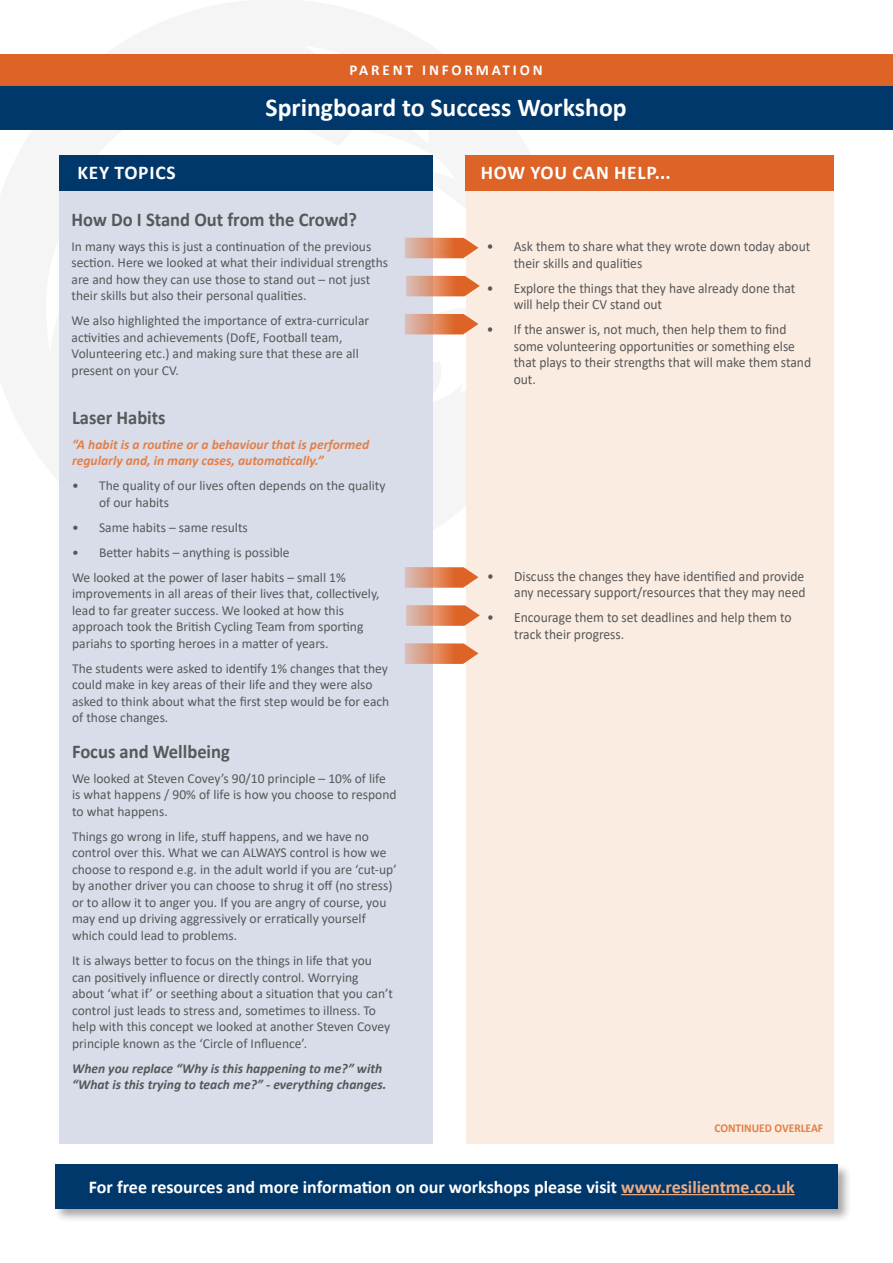
<style>
.page{position:relative;width:893px;height:1263px;background:#fff}
.page>*{position:absolute;margin:0;border:0;box-sizing:border-box;transform-origin:0 0}
.t1{font:700 25.8px "Calibri";color:#fff}
.t2{font:700 19.5px "Calibri";color:#57585a;scale:.95 1}
.t3{font:700 19.5px "Calibri";letter-spacing:.04em;color:#fff}
.t4{font:700 18px "Calibri";color:#fff}
.t5{font:700 15px "Calibri";letter-spacing:.19em;color:#fff}
.t6{font:14.25px/16.5px "Calibri";color:#57585a;scale:.95 1}
.t7{font:13.65px/16.5px "Calibri";color:#57585a}
.t8{font:italic 700 13.65px/16.5px "Calibri";color:#57585a}
.t9{font:italic 700 13.65px/16.5px "Calibri";color:#e47f47}
.t10{font:700 12px "Calibri";color:#e47f47;scale:.95 1}
.s1{color:#eeac82}
</style>
<div class="page">
<div style="left:59px;top:155px;width:374px;height:989px;background:#d9dde9"></div>
<div style="left:466px;top:155px;width:368px;height:989px;background:#faece0"></div>
<div style="left:59px;top:156px;width:373px;height:35px;background:#01386b"></div>
<div style="left:465px;top:156px;width:369px;height:35px;background:#dd6327"></div>
<svg style="left:405px;top:238px;width:73px;height:20px"></svg>
<svg style="left:406px;top:276px;width:74px;height:20px"></svg>
<svg style="left:405px;top:314px;width:73px;height:20px"></svg>
<div style="left:0;top:86px;width:893px;height:44px;background:#01386b"></div>
<div style="left:0;top:54px;width:893px;height:32px;background:#dd6327"></div>
<div style="left:53px;top:1162px;width:799px;height:61px;background:#231f20;opacity:.4"></div>
<div style="left:55px;top:1165px;width:783px;height:44px;background:#01386b"></div>
<hr style="left:621px;top:1194px;width:174px;height:1px;background:#eeac82">
<svg style="left:405px;top:567px;width:73px;height:21px;background:#e0936f"></svg>
<svg style="left:406px;top:605px;width:74px;height:21px;background:#e19571"></svg>
<svg style="left:405px;top:643px;width:73px;height:21px;background:#e0936f"></svg>
<p class="t5" style="left:349px;top:59px;width:195px">PARENT INFORMATION</p>
<p class="t1" style="left:265px;top:89px;width:363px">Springboard to Success Workshop</p>
<p class="t3" style="left:77px;top:159px;width:100px">KEY TOPICS</p>
<p class="t3" style="left:481px;top:159px;width:191px">HOW YOU CAN HELP...</p>
<p class="t2" style="left:72px;top:205px;width:302px">How Do I Stand Out from the Crowd?</p>
<p class="t7" style="left:72px;top:237px;width:318px">In many ways this is just a continuation of the previous section. Here we looked at what their individual strengths are and how they can use those to stand out – not just their skills but also their personal qualities.</p>
<p class="t7" style="left:72px;top:312px;width:299px">We also highlighted the importance of extra-curricular activities and achievements (DofE, Football team, Volunteering etc.) and making sure that these are all present on your CV.</p>
<p class="t2" style="left:72px;top:404px;width:100px">Laser Habits</p>
<p class="t9" style="left:72px;top:436px;width:299px">“A habit is a routine or a behaviour that is performed regularly and, in many cases, automatically.”</p>
<p class="t7" style="left:99px;top:477px;width:288px;text-indent:-27px">• The quality of our lives often depends on the quality of our habits</p>
<p class="t7" style="left:72px;top:519px;width:177px">• Same habits – same results</p>
<p class="t7" style="left:72px;top:544px;width:219px">• Better habits – anything is possible</p>
<p class="t7" style="left:72px;top:569px;width:309px">We looked at the power of laser habits – small 1% improvements in all areas of their lives that, collectively, lead to far greater success. We looked at how this approach took the British Cycling Team from sporting pariahs to sporting heroes in a matter of years.</p>
<p class="t7" style="left:72px;top:660px;width:319px">The students were asked to identify 1% changes that they could make in key areas of their life and they were also asked to think about what the first step would be for each of those changes.</p>
<p class="t2" style="left:72px;top:738px;width:168px">Focus and Wellbeing</p>
<p class="t7" style="left:72px;top:770px;width:326px">We looked at Steven Covey’s 90/10 principle – 10% of life is what happens / 90% of life is how you choose to respond to what happens.</p>
<p class="t7" style="left:72px;top:828px;width:326px">Things go wrong in life, stuff happens, and we have no control over this. What we can ALWAYS control is how we choose to respond e.g. in the adult world if you are ‘cut-up’ by another driver you can choose to shrug it off (no stress) or to allow it to anger you. If you are angry of course, you may end up driving aggressively or erratically yourself which could lead to problems.</p>
<p class="t7" style="left:72px;top:952px;width:323px">It is always better to focus on the things in life that you can positively influence or directly control. Worrying about ‘what if’ or seething about a situation that you can’t control just leads to stress and, sometimes to illness. To help with this concept we looked at another Steven Covey principle known as the ‘Circle of Influence’.</p>
<p class="t8" style="left:72px;top:1059px;width:316px">When you replace “Why is this happening to me?” with “What is this trying to teach me?” - everything changes.</p>
<p class="t6" style="left:514px;top:238px;width:314px;text-indent:-27px">• Ask them to share what they wrote down today about their skills and qualities</p>
<p class="t6" style="left:514px;top:280px;width:298px;text-indent:-27px">• Explore the things that they have already done that will help their CV stand out</p>
<p class="t6" style="left:514px;top:321px;width:315px;text-indent:-27px">• If the answer is, not much, then help them to find some volunteering opportunities or something else that plays to their strengths that will make them stand out.</p>
<p class="t6" style="left:487px;top:567px;width:337px;text-align:right">• Discuss the changes they have identified and provide any necessary support/resources that they may need</p>
<p class="t6" style="left:514px;top:609px;width:294px;text-indent:-27px">• Encourage them to set deadlines and help them to track their progress.</p>
<p class="t10" style="left:714px;top:1119px;width:116px">CONTINUED OVERLEAF</p>
<p class="t4" style="left:89px;top:1174px;width:707px">For free resources and more information on our workshops please visit <span class="s1">www.resilientme.co.uk</span></p>
</div>
